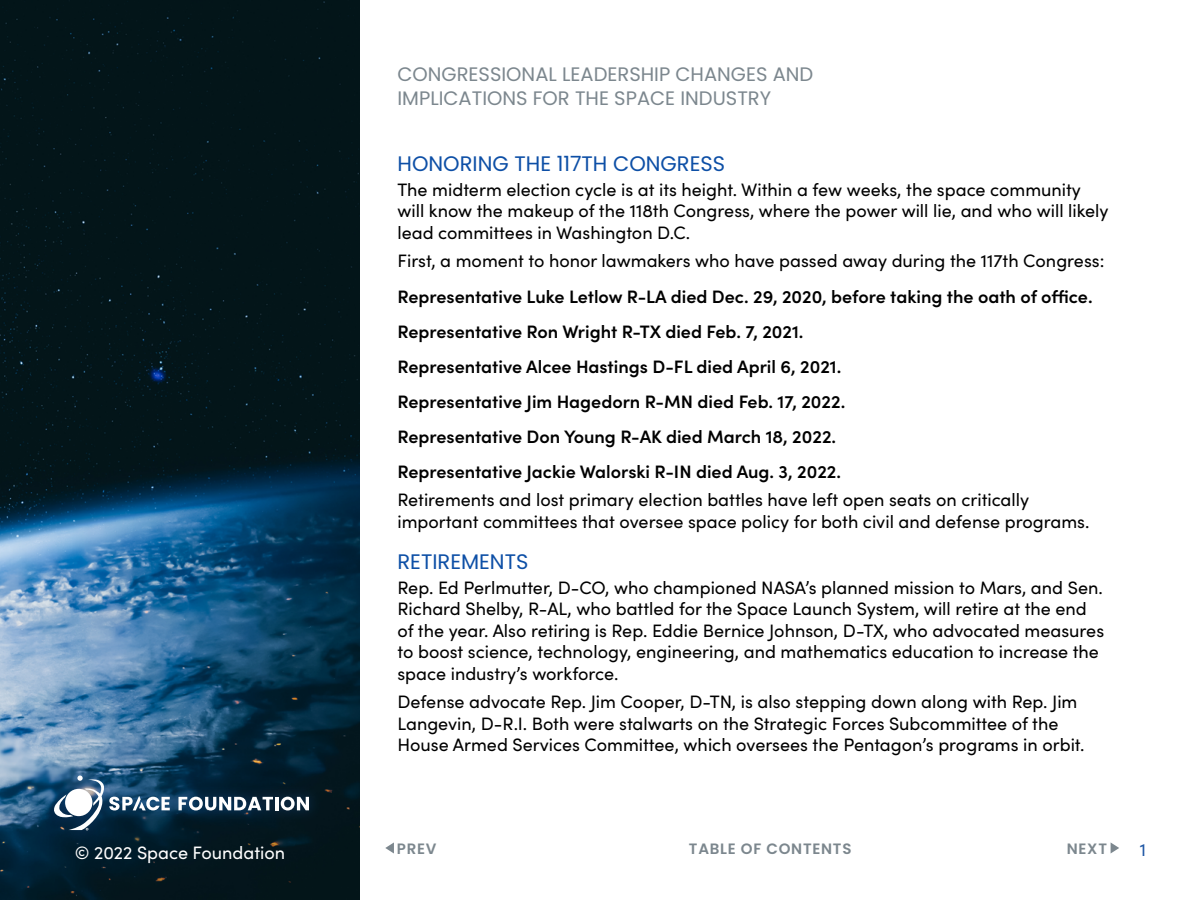
<style>
.page{position:relative;width:1200px;height:900px;background:#fff}
.page>*{position:absolute;margin:0;border:0;box-sizing:border-box;transform-origin:0 0}
.t1{font:21px "Poppins";color:#0d4fa6}
.t2{font:19.5px/23.4px "Poppins";color:#7c878e}
.t3{font:18px/21.6px "Sofia Pro";color:#000}
.t4{font:600 18px/35.1px "Sofia Pro";color:#000}
.t5{font:18px "Sofia Pro";color:#fff}
.t6{font:18px "Sofia Pro";color:#2058a5}
.t7{font:600 15px "Poppins";letter-spacing:.05em;color:#7c878e}
</style>
<div class="page">
<img style="left:0;top:0;width:360px;height:900px">
<div style="left:40px;top:762px;width:283px;height:82px;background:#2058a5;opacity:.3"></div>
<svg style="left:179px;top:797px;width:130px;height:13px"></svg>
<svg style="left:54px;top:776px;width:116px;height:54px"></svg>
<div style="left:65px;top:789px;width:27px;height:27px;background:#fff;border-radius:50%"></div>
<svg style="left:1111px;top:843px;width:8px;height:10px"></svg>
<svg style="left:385px;top:842px;width:9px;height:12px"></svg>
<p class="t5" style="left:75px;top:840px;width:212px">© 2022 Space Foundation</p>
<p class="t2" style="left:398px;top:63px;width:417px">CONGRESSIONAL LEADERSHIP CHANGES AND<br>IMPLICATIONS FOR THE SPACE INDUSTRY</p>
<p class="t1" style="left:398px;top:152px;width:329px">HONORING THE 117TH CONGRESS</p>
<p class="t3" style="left:398px;top:178px;width:712px">The midterm election cycle is at its height. Within a few weeks, the space community will know the makeup of the 118th Congress, where the power will lie, and who will likely lead committees in Washington D.C.</p>
<p class="t3" style="left:398px;top:249px;width:708px">First, a moment to honor lawmakers who have passed away during the 117th Congress:</p>
<p class="t4" style="left:398px;top:277px;width:697px">Representative Luke Letlow R-LA died Dec. 29, 2020, before taking the oath of office.<br>Representative Ron Wright R-TX died Feb. 7, 2021.<br>Representative Alcee Hastings D-FL died April 6, 2021.<br>Representative Jim Hagedorn R-MN died Feb. 17, 2022.<br>Representative Don Young R-AK died March 18, 2022.<br>Representative Jackie Walorski R-IN died Aug. 3, 2022.</p>
<p class="t3" style="left:398px;top:488px;width:693px">Retirements and lost primary election battles have left open seats on critically important committees that oversee space policy for both civil and defense programs.</p>
<p class="t1" style="left:398px;top:549px;width:132px">RETIREMENTS</p>
<p class="t3" style="left:398px;top:575px;width:708px">Rep. Ed Perlmutter, D-CO, who championed NASA’s planned mission to Mars, and Sen.<br>Richard Shelby, R-AL, who battled for the Space Launch System, will retire at the end of the year. Also retiring is Rep. Eddie Bernice Johnson, D-TX, who advocated measures to boost science, technology, engineering, and mathematics education to increase the space industry’s workforce.</p>
<p class="t3" style="left:398px;top:690px;width:689px">Defense advocate Rep. Jim Cooper, D-TN, is also stepping down along with Rep. Jim<br>Langevin, D-R.I. Both were stalwarts on the Strategic Forces Subcommittee of the<br>House Armed Services Committee, which oversees the Pentagon’s programs in orbit.</p>
<p class="t7" style="left:397px;top:840px;width:41px">PREV</p>
<p class="t7" style="left:689px;top:840px;width:164px">TABLE OF CONTENTS</p>
<p class="t7" style="left:1067px;top:840px;width:42px">NEXT</p>
<p class="t6" style="left:1140px;top:836px;width:8px">1</p>
</div>
